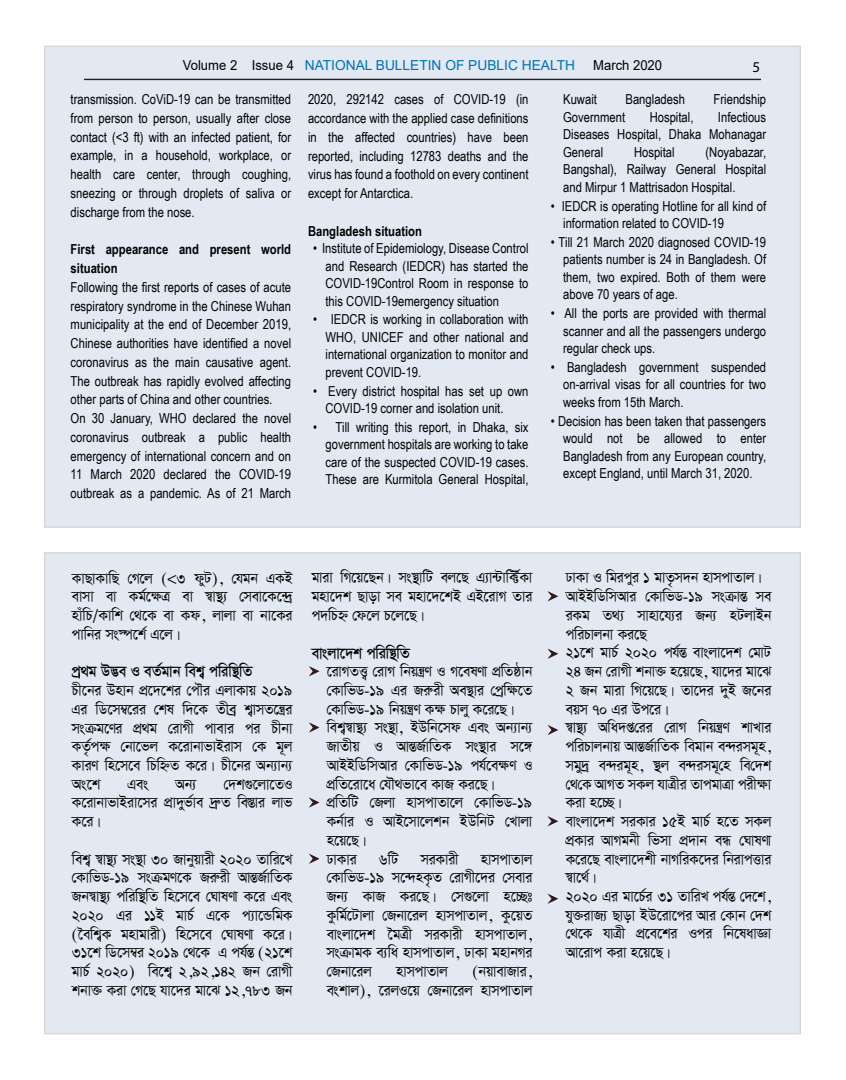
<style>
.page{position:relative;width:846px;height:1080px;background:#fff}
.page>*{position:absolute;margin:0;border:0;box-sizing:border-box;transform-origin:0 0}
.t1{font:700 18.12px "Sutonny MJ";color:#000;scale:.95 1}
.t2{font:17.5px/18.8px "Sutonny MJ";color:#000;text-align:justify;scale:.95 1}
.t3{font:15px "Myriad Pro";color:#000}
.t4{font:13.75px/17.5px "Arial Narrow";color:#000;text-align:justify}
.t5{font:700 13.75px/18.8px "Arial Narrow";color:#000}
.t6{font:13.75px "Arial";color:#0071ba}
.t7{font:13.75px "Arial";color:#000;scale:.95 1}
.s1{color:#000}
</style>
<div class="page">
<div style="left:44px;top:46px;width:757px;height:482px;background:#e2e9f3"></div>
<div style="left:44px;top:552px;width:757px;height:482px;background:#e2e9f3"></div>
<hr style="left:84px;top:79px;width:677px;height:1px;background:#231f20">
<svg style="left:548px;top:725px;width:10px;height:10px"></svg>
<svg style="left:548px;top:816px;width:10px;height:10px"></svg>
<svg style="left:548px;top:894px;width:10px;height:10px"></svg>
<svg style="left:548px;top:591px;width:10px;height:10px"></svg>
<svg style="left:309px;top:666px;width:10px;height:10px"></svg>
<svg style="left:548px;top:649px;width:10px;height:10px"></svg>
<svg style="left:309px;top:798px;width:10px;height:9px"></svg>
<svg style="left:309px;top:854px;width:10px;height:10px"></svg>
<svg style="left:309px;top:723px;width:10px;height:9px"></svg>
<p class="t6" style="left:183px;top:56px;width:394px"><span class="s1">Volume 2 Issue 4</span> NATIONAL BULLETIN OF PUBLIC HEALTH</p>
<p class="t7" style="left:593px;top:56px;width:74px">March 2020</p>
<p class="t3" style="left:753px;top:58px;width:9px">5</p>
<p class="t4" style="left:71px;top:89px;width:222px;line-height:18.8px">transmission. CoViD-19 can be transmitted from person to person, usually after close contact (&lt;3 ft) with an infected patient, for example, in a household, workplace, or health care center, through coughing, sneezing or through droplets of saliva or discharge from the nose.</p>
<p class="t5" style="left:71px;top:239px;width:222px">First appearance and present world situation</p>
<p class="t4" style="left:71px;top:277px;width:222px;line-height:18.8px;text-align:left">Following the first reports of cases of acute respiratory syndrome in the Chinese Wuhan municipality at the end of December 2019, Chinese authorities have identified a novel coronavirus as the main causative agent.<br>The outbreak has rapidly evolved affecting other parts of China and other countries.<br>On 30 January, WHO declared the novel coronavirus outbreak a public health emergency of international concern and on 11 March 2020 declared the COVID-19 outbreak as a pandemic. As of 21 March</p>
<p class="t4" style="left:308px;top:90px;width:222px;line-height:18.8px">2020, 292142 cases of COVID-19 (in accordance with the applied case definitions in the affected countries) have been reported, including 12783 deaths and the virus has found a foothold on every continent except for Antarctica.</p>
<p class="t5" style="left:308px;top:221px;width:116px">Bangladesh situation</p>
<p class="t4" style="left:326px;top:239px;width:205px;text-indent:-12px">• Institute of Epidemiology, Disease Control and Research (IEDCR) has started the COVID-19Control Room in response to this COVID-19emergency situation</p>
<p class="t4" style="left:326px;top:310px;width:205px;text-indent:-12px">• IEDCR is working in collaboration with WHO, UNICEF and other national and international organization to monitor and prevent COVID-19.</p>
<p class="t4" style="left:326px;top:382px;width:205px;text-indent:-12px">• Every district hospital has set up own<br>COVID-19 corner and isolation unit.</p>
<p class="t4" style="left:326px;top:418px;width:205px;text-indent:-12px">• Till writing this report, in Dhaka, six government hospitals are working to take care of the suspected COVID-19 cases.<br>These are Kurmitola General Hospital,</p>
<p class="t4" style="left:563px;top:90px;width:35px">Kuwait</p>
<p class="t4" style="left:626px;top:90px;width:61px">Bangladesh</p>
<p class="t4" style="left:714px;top:90px;width:54px">Friendship</p>
<p class="t4" style="left:563px;top:108px;width:64px">Government</p>
<p class="t4" style="left:650px;top:108px;width:45px">Hospital,</p>
<p class="t4" style="left:563px;top:108px;width:205px;text-indent:155px">Infectious Diseases Hospital, Dhaka Mohanagar General</p>
<p class="t4" style="left:563px;top:143px;width:205px;text-indent:142px">(Noyabazar, Bangshal), Railway General Hospital and Mirpur 1 Mattrisadon Hospital.</p>
<p class="t4" style="left:563px;top:197px;width:205px;text-indent:-12px">• IEDCR is operating Hotline for all kind of information related to COVID-19</p>
<p class="t4" style="left:563px;top:233px;width:205px;text-indent:-12px">• Till 21 March 2020 diagnosed COVID-19 patients number is 24 in Bangladesh. Of them, two expired. Both of them were above 70 years of age.</p>
<p class="t4" style="left:563px;top:304px;width:205px;text-indent:-12px">• All the ports are provided with thermal scanner and all the passengers undergo regular check ups.</p>
<p class="t4" style="left:563px;top:358px;width:205px;text-indent:-12px">• Bangladesh government suspended on-arrival visas for all countries for two weeks from 15th March.</p>
<p class="t4" style="left:563px;top:412px;width:205px;text-indent:-12px">• Decision has been taken that passengers would not be allowed to enter Bangladesh from any European country, except England, until March 31, 2020.</p>
<p class="t4" style="left:634px;top:143px;width:42px">Hospital</p>
<p class="t2" style="left:72px;top:569px;width:243px;text-align:left">KVQVKVWQ †M‡J (&lt;3 DYU), †HGB GKB<br>EVMV EV KG©‡¶Î EV ¯^V¯’¨ †MEV‡K‡›`ª<br>NVUWP/KVWK †_‡K EV KD, JVJV EV BV‡KI<br>CVWBI MS¯Ú‡K©G‡J|</p>
<h1 class="t1" style="left:72px;top:659px;width:191px">Cª_G D™¢E I EZ©GVB WEK¦CWIW¯’WZ</h1>
<p class="t2" style="left:72px;top:681px;width:235px">PX‡BI DNVB CÖ‡`‡KI †CŠI GJVKVQ 2019<br>GI WW‡M¤^‡II †KL W`‡K ZXEªK¦VMZ‡Š¿I MSΜG‡YI CÖ_G †IVMX CVEVI CI PXBV KZ©…C¶ †BV‡FJ K‡IVBVFVBIVM †K G~J KVIY WN‡M‡E WPWÝZ K‡I| PX‡BI AB¨VB¨ AS‡K</p>
<p class="t2" style="left:72px;top:775px;width:234px;text-indent:152px">†`K¸‡JV‡ZI K‡IVBVFVBIV‡MI CÖV`YF©VE `ªÆZ WE¯ÍVI JVF K‡I|</p>
<p class="t2" style="left:72px;top:850px;width:234px">WEK¦¯^V¯’¨ MS¯’V 30 RVBYQVIX 2020 ZVWI‡L †KVWFW-19 MSΜGY‡K RIÆIX AVŠÍR©VWZK RB¯^V¯’¨ CWIW¯’WZ WN‡M‡E †NVLYV K‡I GES 2020 GI 11B GVP© G‡K C¨V‡ÛWGK (‰EWK¦K GNVGVIX) WN‡M‡E †NVLYV K‡I| 31‡K WW‡M¤^I 2019 †_‡K G CH©ŠÍ(21‡K GVP© 2020) WE‡K¦ 2,92,142 RB †IVMX KBV³ KIV †M‡Q HV‡`I GV‡S 12,783 RB</p>
<p class="t2" style="left:128px;top:775px;width:24px">GES</p>
<p class="t2" style="left:175px;top:775px;width:24px">AB¨</p>
<p class="t2" style="left:312px;top:568px;width:234px">GVIV WM‡Q‡QB| MS¯’VWU EJ‡Q G¨V›UVW±©KV GNV‡`K QVOV ME GNV‡`‡KB GB‡IVM ZVI C`WPÝ †D‡J P‡J‡Q|</p>
<h1 class="t1" style="left:312px;top:640px;width:104px">EVSJV‡`K CWIW¯’WZ</h1>
<p class="t2" style="left:327px;top:662px;width:218px;text-align:left">‡IVMZË¡†IVM WBQŠ¿Y I M‡ELYV CÖWZÔVB †KVWFW-19 GI RIÆIX AE¯’VI †CªW¶‡Z †KVWFW-19 WBQŠ¿Y K¶ PVJYK‡I‡Q|<br>WEK¦¯^V¯’¨ MS¯’V, BDWB‡MD GES AB¨VB¨<br>RVZXQ I AVŠÍR©VWZK MS¯’VI M‡½<br>AVBBWWWMAVI †KVWFW-19 CH©‡E¶Y I<br>CÖWZ‡IV‡A †HŠ_FV‡E KVR KI‡Q|<br>CÖWZWU †RJV NVMCVZV‡J †KVWFW-19<br>KB©VI I AVB‡MV‡JKB BDWBU †LVJV<br>N‡Q‡Q|<br>XVKVI</p>
<p class="t2" style="left:379px;top:850px;width:22px">6WU</p>
<p class="t2" style="left:421px;top:850px;width:41px">MIKVIX</p>
<p class="t2" style="left:327px;top:850px;width:218px;text-indent:154px">NVMCVZVJ †KVWFW-19 M‡›`NK…Z †IVMX‡`I †MEVI RB¨ KVR KI‡Q| †M¸‡JV N‡”QT KZWG©‡UVJV †RBV‡IJ NVMCVZVJ, KZ‡QZ EVSJV‡`K ‰GÎX MIKVIX NVMCVZVJ, MSΜVGK E¨WA NVMCVZVJ, XVKV GNVBMI †RBV‡IJ</p>
<p class="t2" style="left:327px;top:962px;width:218px;text-align:right">(BQVEVRVI,<br>ESKVJ), ‡IJI‡Q †RBV‡IJ NVMCVZVJ</p>
<p class="t2" style="left:396px;top:962px;width:56px">NVMCVZVJ</p>
<p class="t2" style="left:566px;top:568px;width:218px;text-align:left">XVKV I WGICYI 1 GVZ…M`B NVMCVZVJ|<br>AVBBWWWMAVI †KVWFW-19 MSΜVŠÍ ME<br>IKG Z_¨ MVNV‡H¨I RB¨ NUJVBB<br>CWIPVJBV KI‡Q<br>21‡K GVP© 2020 CH©ŠÍEVSJV‡`K †GVU<br>24 RB †IVMX KBV³ N‡Q‡Q, HV‡`I GV‡S<br>2 RB GVIV WM‡Q‡Q| ZV‡`I `YB R‡BI<br>EQM 70 GI DC‡I|<br>¯^V¯’¨ AWA`ß†II †IVM WBQŠ¿Y KVLVI<br>CWIPVJBVQ AVŠÍR©VWZK WEGVB E›`IMG~N,<br>MGY`ª E›`IG~N, ¯’J E›`IMG~†N WE†`K †_†K AVMZ MKJ HVÎXI ZVCGVÎV CIXŸV<br>KIV N‡”Q|<br>EVSJV‡`K MIKVI 15B GVP© N‡Z MKJ<br>CÖKVI AVMGBX WFMV CÖ`VB EÜ †NVLYV<br>K‡I‡Q EVSJV‡`KX BVMWIK‡`I WBIVCËVI ¯^V‡_©|<br>2020 GI GV‡P©I 31 ZVWIL CH©ŠÍ†`‡K,<br>HY³IVR¨ QVOV BD‡IV‡CI AVI †KVB †`K †_‡K HVÎX CÖ‡E‡KI ICI WB‡LAVÁV<br>AV‡IVC KIV N‡Q‡Q|</p>
</div>
